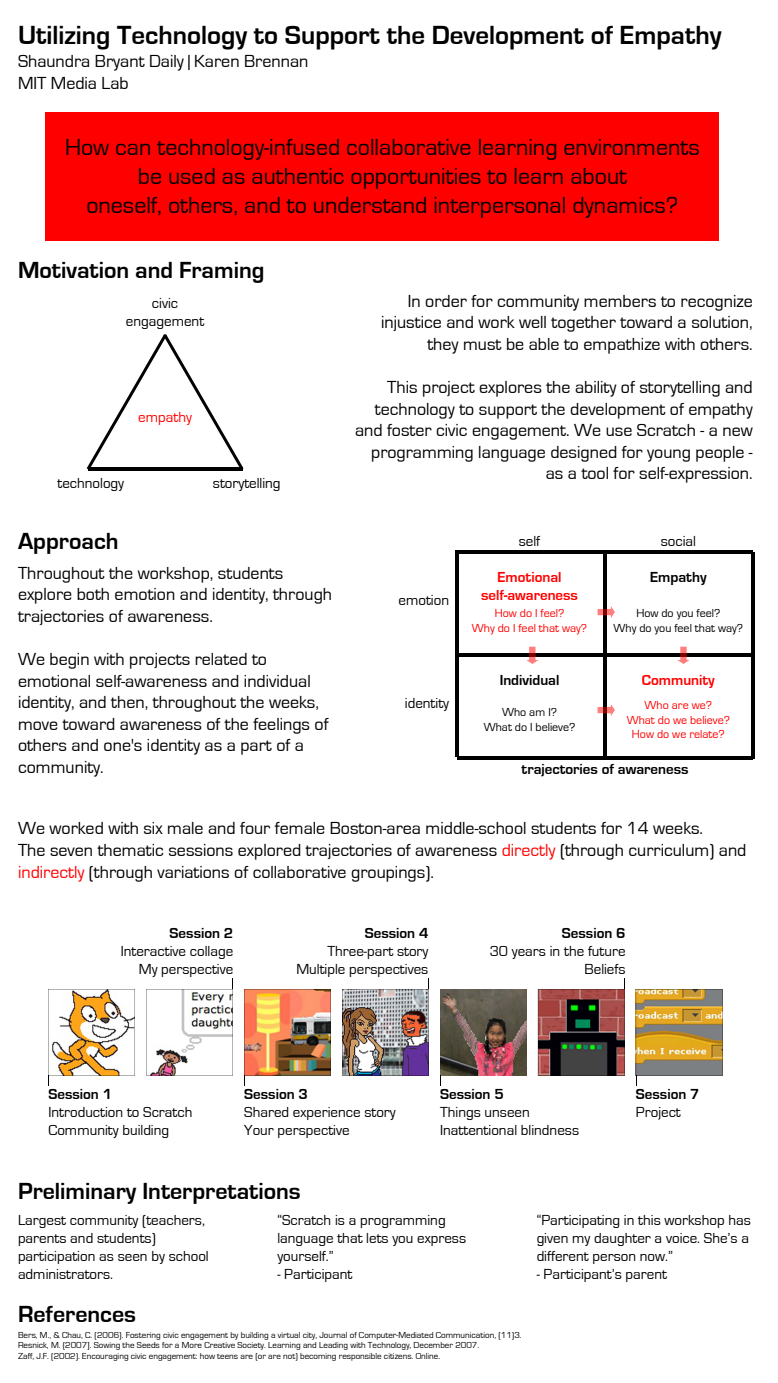
<style>
.page{position:relative;width:778px;height:1383px;background:#fff}
.page>*{position:absolute;margin:0;border:0;box-sizing:border-box;transform-origin:0 0}
.t1{font:700 27px "Eurostile";color:#000}
.t2{font:24px/28.8px "Eurostile";color:#000;text-align:center}
.t3{font:700 24px "Eurostile";color:#000}
.t4{font:18px/21.6px "Eurostile";color:#000}
.t5{font:15px/18px "Eurostile";color:#000}
.t6{font:700 15px "Eurostile";color:#000}
.t7{font:700 15px/18px "Eurostile";color:#f00;text-align:center}
.t8{font:15px "Eurostile";color:#f00}
.t9{font:12px/14.4px "Eurostile";color:#f00;text-align:center}
.t10{font:12px/14.4px "Eurostile";color:#000;text-align:center}
.t11{font:9px/10.8px "Eurostile";color:#000}
.s1{color:#f00}
</style>
<div class="page">
<div style="left:45px;top:113px;width:674px;height:128px;background:#f00"></div>
<svg style="left:87px;top:334px;width:156px;height:136px"></svg>
<hr style="left:88px;top:467px;width:154px;height:3px;background:#000">
<img style="left:440px;top:989px;width:86px;height:86px">
<svg style="left:48px;top:989px;width:87px;height:97px"></svg>
<img style="left:244px;top:989px;width:87px;height:97px">
<svg style="left:635px;top:989px;width:87px;height:97px;background:#bda163"></svg>
<svg style="left:146px;top:978px;width:87px;height:97px"></svg>
<img style="left:342px;top:978px;width:87px;height:97px">
<svg style="left:538px;top:978px;width:87px;height:97px;background:#6d514d"></svg>
<hr style="left:457px;top:550px;width:295px;height:3px;background:#000">
<hr style="left:457px;top:756px;width:295px;height:3px;background:#000">
<hr style="left:455px;top:551px;width:3px;height:206px;background:#000">
<hr style="left:751px;top:552px;width:3px;height:206px;background:#000">
<hr style="left:603px;top:552px;width:3px;height:206px;background:#000">
<hr style="left:457px;top:653px;width:295px;height:3px;background:#000">
<svg style="left:597px;top:605px;width:18px;height:14px"></svg>
<svg style="left:597px;top:703px;width:18px;height:13px"></svg>
<svg style="left:525px;top:646px;width:14px;height:18px"></svg>
<svg style="left:676px;top:646px;width:14px;height:18px"></svg>
<h1 class="t1" style="left:18px;top:23px;width:705px">Utilizing Technology to Support the Development of Empathy</h1>
<p class="t4" style="left:18px;top:51px;width:292px">Shaundra Bryant Daily | Karen Brennan<br>MIT Media Lab</p>
<h2 class="t2" style="left:65px;top:134px;width:636px">How can technology-infused collaborative learning environments be used as authentic opportunities to learn about<br>oneself, others, and to understand interpersonal dynamics?</h2>
<h2 class="t3" style="left:18px;top:259px;width:248px">Motivation and Framing</h2>
<p class="t5" style="left:126px;top:295px;width:80px;text-align:center">civic engagement</p>
<p class="t8" style="left:138px;top:410px;width:55px">empathy</p>
<p class="t5" style="left:57px;top:474px;width:68px">technology</p>
<p class="t5" style="left:213px;top:474px;width:69px">storytelling</p>
<h2 class="t3" style="left:18px;top:530px;width:102px">Approach</h2>
<p class="t4" style="left:18px;top:562px;width:315px">Throughout the workshop, students explore both emotion and identity, through trajectories of awareness.</p>
<p class="t4" style="left:18px;top:648px;width:312px">We begin with projects related to emotional self-awareness and individual identity, and then, throughout the weeks, move toward awareness of the feelings of others and one's identity as a part of a community.</p>
<p class="t4" style="left:381px;top:290px;width:373px;text-align:right">In order for community members to recognize injustice and work well together toward a solution, they must be able to empathize with others.</p>
<p class="t4" style="left:355px;top:377px;width:399px;text-align:right">This project explores the ability of storytelling and technology to support the development of empathy and foster civic engagement. We use Scratch - a new programming language designed for young people - as a tool for self-expression.</p>
<p class="t5" style="left:398px;top:591px;width:52px">emotion</p>
<p class="t5" style="left:405px;top:695px;width:46px">identity</p>
<p class="t5" style="left:519px;top:532px;width:23px">self</p>
<p class="t5" style="left:660px;top:532px;width:37px">social</p>
<p class="t7" style="left:481px;top:568px;width:98px">Emotional self-awareness</p>
<p class="t6" style="left:650px;top:570px;width:58px">Empathy</p>
<p class="t9" style="left:472px;top:606px;width:117px">How do I feel?<br>Why do I feel that way?</p>
<p class="t10" style="left:613px;top:606px;width:131px">How do you feel?<br>Why do you feel that way?</p>
<p class="t6" style="left:499px;top:673px;width:61px">Individual</p>
<p class="t7" style="left:641px;top:672px;width:75px">Community</p>
<p class="t10" style="left:483px;top:705px;width:93px">Who am I?<br>What do I believe?</p>
<p class="t9" style="left:626px;top:698px;width:105px">Who are we?<br>What do we believe?<br>How do we relate?</p>
<p class="t6" style="left:521px;top:762px;width:168px">trajectories of awareness</p>
<p class="t4" style="left:18px;top:818px;width:730px">We worked with six male and four female Boston-area middle-school students for 14 weeks.<br>The seven thematic sessions explored trajectories of awareness <span class="s1">directly</span> (through curriculum) and <span class="s1">indirectly</span> (through variations of collaborative groupings).</p>
<p class="t6" style="left:170px;top:926px;width:65px">Session 2</p>
<p class="t5" style="left:121px;top:942px;width:114px;text-align:right">Interactive collage<br>My perspective</p>
<p class="t6" style="left:365px;top:926px;width:65px">Session 4</p>
<p class="t5" style="left:296px;top:942px;width:133px;text-align:right">Three-part story<br>Multiple perspectives</p>
<p class="t6" style="left:562px;top:926px;width:65px">Session 6</p>
<p class="t5" style="left:490px;top:942px;width:137px;text-align:right">30 years in the future<br>Beliefs</p>
<p class="t6" style="left:48px;top:1087px;width:65px">Session 1</p>
<p class="t5" style="left:48px;top:1103px;width:145px">Introduction to Scratch<br>Community building</p>
<p class="t6" style="left:244px;top:1087px;width:65px">Session 3</p>
<p class="t5" style="left:244px;top:1103px;width:153px">Shared experience story<br>Your perspective</p>
<h2 class="t3" style="left:18px;top:1179px;width:284px">Preliminary Interpretations</h2>
<p class="t6" style="left:440px;top:1087px;width:65px">Session 5</p>
<p class="t5" style="left:440px;top:1103px;width:140px">Things unseen<br>Inattentional blindness</p>
<p class="t6" style="left:636px;top:1087px;width:65px">Session 7</p>
<p class="t5" style="left:636px;top:1103px;width:46px">Project</p>
<p class="t5" style="left:18px;top:1211px;width:192px">Largest community (teachers, parents and students) participation as seen by school administrators.</p>
<p class="t5" style="left:277px;top:1211px;width:190px">“Scratch is a programming language that lets you express yourself.”</p>
<p class="t5" style="left:277px;top:1265px;width:77px">- Participant</p>
<h2 class="t3" style="left:18px;top:1302px;width:120px">References</h2>
<p class="t11" style="left:18px;top:1329px;width:505px">Bers, M., &amp; Chau, C. (2006). Fostering civic engagement by building a virtual city, Journal of Computer-Mediated Communication, (11)3.<br>Resnick, M. (2007]. Sowing the Seeds for a More Creative Society. Learning and Leading with Technology, December 2007.<br>Zaff, J.F. (2002). Encouraging civic engagement: how teens are (or are not) becoming responsible citizens. Online.</p>
<p class="t5" style="left:536px;top:1211px;width:216px">“Participating in this workshop has given my daughter a voice. She’s a different person now.”</p>
<p class="t5" style="left:536px;top:1265px;width:132px">- Participant’s parent</p>
</div>
